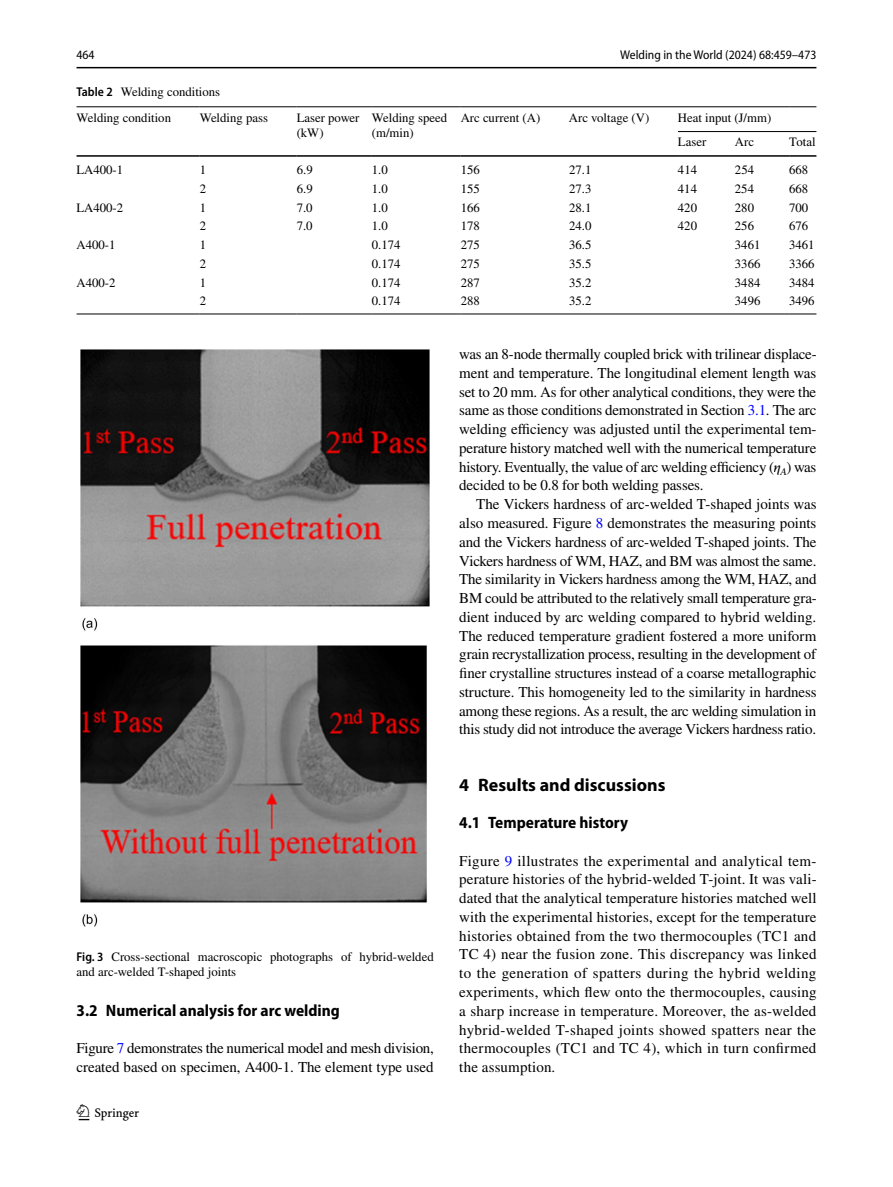
<style>
.page{position:relative;width:893px;height:1187px;background:#fff}
.page>*{position:absolute;margin:0;border:0;box-sizing:border-box;transform-origin:0 0}
.t1{font:22.5px "Springnew Regular 2";color:#000}
.t2{font:700 18px "Myriad Pro";color:#000}
.t3{font:700 semi-condensed 16.5px "Myriad Pro";color:#000}
.t4{font:15px/18.8px "STIX";letter-spacing:-.01em;color:#000;text-align:justify}
.t5{font:12.75px/15px "STIX";color:#000}
.t6{font:semi-condensed 12.75px "Myriad Pro";color:#000}
.s1{font-family:"Myriad Pro";font-weight:600;font-stretch:semi-condensed}
.s2{color:#00f}
.s3{font-family:"STIX Math Italic 7"}
</style>
<div class="page">
<hr style="left:77px;top:67px;width:739px;height:1px;background:#000">
<hr style="left:77px;top:106px;width:123px;height:1px;background:#000">
<hr style="left:77px;top:155px;width:123px;height:2px;background:#000">
<hr style="left:200px;top:106px;width:97px;height:1px;background:#000">
<hr style="left:200px;top:155px;width:97px;height:2px;background:#000">
<hr style="left:297px;top:106px;width:75px;height:1px;background:#000">
<hr style="left:297px;top:155px;width:75px;height:2px;background:#000">
<hr style="left:372px;top:106px;width:89px;height:1px;background:#000">
<hr style="left:372px;top:155px;width:89px;height:2px;background:#000">
<hr style="left:461px;top:106px;width:108px;height:1px;background:#000">
<hr style="left:461px;top:155px;width:108px;height:2px;background:#000">
<hr style="left:569px;top:106px;width:109px;height:1px;background:#000">
<hr style="left:569px;top:155px;width:109px;height:2px;background:#000">
<hr style="left:678px;top:106px;width:57px;height:1px;background:#000">
<hr style="left:735px;top:106px;width:54px;height:1px;background:#000">
<svg style="left:789px;top:106px;width:27px;height:1px"></svg>
<hr style="left:678px;top:155px;width:57px;height:2px;background:#000">
<hr style="left:735px;top:155px;width:54px;height:2px;background:#000">
<hr style="left:789px;top:155px;width:27px;height:2px;background:#000">
<hr style="left:77px;top:313px;width:123px;height:1px;background:#000">
<hr style="left:200px;top:313px;width:97px;height:1px;background:#000">
<hr style="left:297px;top:313px;width:75px;height:1px;background:#000">
<hr style="left:372px;top:313px;width:89px;height:1px;background:#000">
<hr style="left:461px;top:313px;width:108px;height:1px;background:#000">
<hr style="left:569px;top:313px;width:109px;height:1px;background:#000">
<hr style="left:678px;top:313px;width:57px;height:1px;background:#000">
<hr style="left:735px;top:313px;width:54px;height:1px;background:#000">
<svg style="left:789px;top:313px;width:27px;height:1px"></svg>
<hr style="left:678px;top:131px;width:138px;height:1px;background:#000">
<img style="left:81px;top:349px;width:348px;height:577px">
<p class="t6" style="left:77px;top:48px;width:20px">464</p>
<p class="t6" style="left:620px;top:48px;width:198px">Welding in the World (2024) 68:459–473</p>
<p class="t5" style="left:77px;top:80px;width:145px;line-height:25.5px"><span class="s1">Table 2</span> Welding conditions<br>Welding condition</p>
<p class="t5" style="left:200px;top:111px;width:70px">Welding pass</p>
<p class="t5" style="left:297px;top:111px;width:64px">Laser power (kW)</p>
<p class="t5" style="left:372px;top:111px;width:77px">Welding speed (m/min)</p>
<p class="t5" style="left:461px;top:111px;width:81px">Arc current (A)</p>
<p class="t5" style="left:569px;top:111px;width:82px">Arc voltage (V)</p>
<p class="t5" style="left:678px;top:106px;width:95px;line-height:24.5px">Heat input (J/mm)<br>Laser</p>
<p class="t5" style="left:735px;top:135px;width:21px">Arc</p>
<p class="t5" style="left:789px;top:135px;width:28px">Total</p>
<p class="t5" style="left:77px;top:163px;width:48px">LA400-1</p>
<p class="t5" style="left:200px;top:163px;width:8px">1</p>
<p class="t5" style="left:297px;top:163px;width:17px">6.9</p>
<p class="t5" style="left:372px;top:163px;width:17px">1.0</p>
<p class="t5" style="left:461px;top:163px;width:21px">156</p>
<p class="t5" style="left:569px;top:163px;width:24px">27.1</p>
<p class="t5" style="left:678px;top:163px;width:21px">414</p>
<p class="t5" style="left:735px;top:163px;width:21px">254</p>
<p class="t5" style="left:789px;top:163px;width:21px">668</p>
<p class="t5" style="left:200px;top:182px;width:8px">2</p>
<p class="t5" style="left:297px;top:182px;width:17px">6.9</p>
<p class="t5" style="left:372px;top:182px;width:17px">1.0</p>
<p class="t5" style="left:461px;top:182px;width:21px">155</p>
<p class="t5" style="left:569px;top:182px;width:24px">27.3</p>
<p class="t5" style="left:678px;top:182px;width:21px">414</p>
<p class="t5" style="left:735px;top:182px;width:21px">254</p>
<p class="t5" style="left:789px;top:182px;width:21px">668</p>
<p class="t5" style="left:77px;top:201px;width:48px">LA400-2</p>
<p class="t5" style="left:200px;top:201px;width:8px">1</p>
<p class="t5" style="left:297px;top:201px;width:17px">7.0</p>
<p class="t5" style="left:372px;top:201px;width:17px">1.0</p>
<p class="t5" style="left:461px;top:201px;width:21px">166</p>
<p class="t5" style="left:569px;top:201px;width:24px">28.1</p>
<p class="t5" style="left:678px;top:201px;width:21px">420</p>
<p class="t5" style="left:735px;top:201px;width:21px">280</p>
<p class="t5" style="left:789px;top:201px;width:21px">700</p>
<p class="t5" style="left:200px;top:219px;width:8px">2</p>
<p class="t5" style="left:297px;top:219px;width:17px">7.0</p>
<p class="t5" style="left:372px;top:219px;width:17px">1.0</p>
<p class="t5" style="left:461px;top:219px;width:21px">178</p>
<p class="t5" style="left:569px;top:219px;width:24px">24.0</p>
<p class="t5" style="left:678px;top:219px;width:21px">420</p>
<p class="t5" style="left:735px;top:219px;width:21px">256</p>
<p class="t5" style="left:789px;top:219px;width:21px">676</p>
<p class="t5" style="left:76px;top:238px;width:40px">A400-1</p>
<p class="t5" style="left:200px;top:238px;width:8px">1</p>
<p class="t5" style="left:372px;top:238px;width:30px">0.174</p>
<p class="t5" style="left:461px;top:238px;width:21px">275</p>
<p class="t5" style="left:569px;top:238px;width:24px">36.5</p>
<p class="t5" style="left:735px;top:238px;width:27px">3461</p>
<p class="t5" style="left:789px;top:238px;width:27px">3461</p>
<p class="t5" style="left:200px;top:257px;width:8px">2</p>
<p class="t5" style="left:372px;top:257px;width:30px">0.174</p>
<p class="t5" style="left:461px;top:257px;width:21px">275</p>
<p class="t5" style="left:569px;top:257px;width:24px">35.5</p>
<p class="t5" style="left:735px;top:257px;width:27px">3366</p>
<p class="t5" style="left:789px;top:257px;width:27px">3366</p>
<p class="t5" style="left:76px;top:276px;width:40px">A400-2</p>
<p class="t5" style="left:200px;top:276px;width:8px">1</p>
<p class="t5" style="left:372px;top:276px;width:30px">0.174</p>
<p class="t5" style="left:461px;top:276px;width:21px">287</p>
<p class="t5" style="left:569px;top:276px;width:24px">35.2</p>
<p class="t5" style="left:735px;top:276px;width:27px">3484</p>
<p class="t5" style="left:789px;top:276px;width:27px">3484</p>
<p class="t5" style="left:200px;top:294px;width:8px">2</p>
<p class="t5" style="left:372px;top:294px;width:30px">0.174</p>
<p class="t5" style="left:461px;top:294px;width:21px">288</p>
<p class="t5" style="left:569px;top:294px;width:24px">35.2</p>
<p class="t5" style="left:735px;top:294px;width:27px">3496</p>
<p class="t5" style="left:789px;top:294px;width:27px">3496</p>
<p class="t5" style="left:77px;top:950px;width:359px"><span class="s1">Fig. 3</span> Cross-sectional macroscopic photographs of hybrid-welded and arc-welded T-shaped joints</p>
<p class="t3" style="left:77px;top:1001px;width:265px">3.2 Numerical analysis for arc welding</p>
<p class="t4" style="left:77px;top:1039px;width:359px">Figure <span class="s2">7</span> demonstrates the numerical model and mesh division, created based on specimen, A400-1. The element type used</p>
<h1 class="t1" style="left:79px;top:1104px;width:62px">1 3</h1>
<p class="t4" style="left:459px;top:346px;width:359px">was an 8-node thermally coupled brick with trilinear displace&shy;ment and temperature. The longitudinal element length was set to 20 mm. As for other analytical conditions, they were the same as those conditions demonstrated in Section <span class="s2">3.1</span>. The arc welding efficiency was adjusted until the experimental tem&shy;perature history matched well with the numerical temperature history. Eventually, the value of arc welding efficiency (<span class="s3">𝜂</span><sub>A</sub>) was decided to be 0.8 for both welding passes.</p>
<p class="t4" style="left:459px;top:496px;width:359px;text-indent:17px">The Vickers hardness of arc-welded T-shaped joints was also measured. Figure <span class="s2">8</span> demonstrates the measuring points and the Vickers hardness of arc-welded T-shaped joints. The Vickers hardness of WM, HAZ, and BM was almost the same.<br>The similarity in Vickers hardness among the WM, HAZ, and BM could be attributed to the relatively small temperature gra&shy;dient induced by arc welding compared to hybrid welding.<br>The reduced temperature gradient fostered a more uniform grain recrystallization process, resulting in the development of finer crystalline structures instead of a coarse metallographic structure. This homogeneity led to the similarity in hardness among these regions. As a result, the arc welding simulation in this study did not introduce the average Vickers hardness ratio.</p>
<p class="t2" style="left:459px;top:772px;width:208px">4 Results and discussions</p>
<p class="t3" style="left:459px;top:813px;width:170px">4.1 Temperature history</p>
<p class="t4" style="left:459px;top:852px;width:359px">Figure <span class="s2">9</span> illustrates the experimental and analytical tem&shy;perature histories of the hybrid-welded T-joint. It was vali&shy;dated that the analytical temperature histories matched well with the experimental histories, except for the temperature histories obtained from the two thermocouples (TC1 and TC 4) near the fusion zone. This discrepancy was linked to the generation of spatters during the hybrid welding experiments, which flew onto the thermocouples, causing a sharp increase in temperature. Moreover, the as-welded hybrid-welded T-shaped joints showed spatters near the thermocouples (TC1 and TC 4), which in turn confirmed the assumption.</p>
</div>
